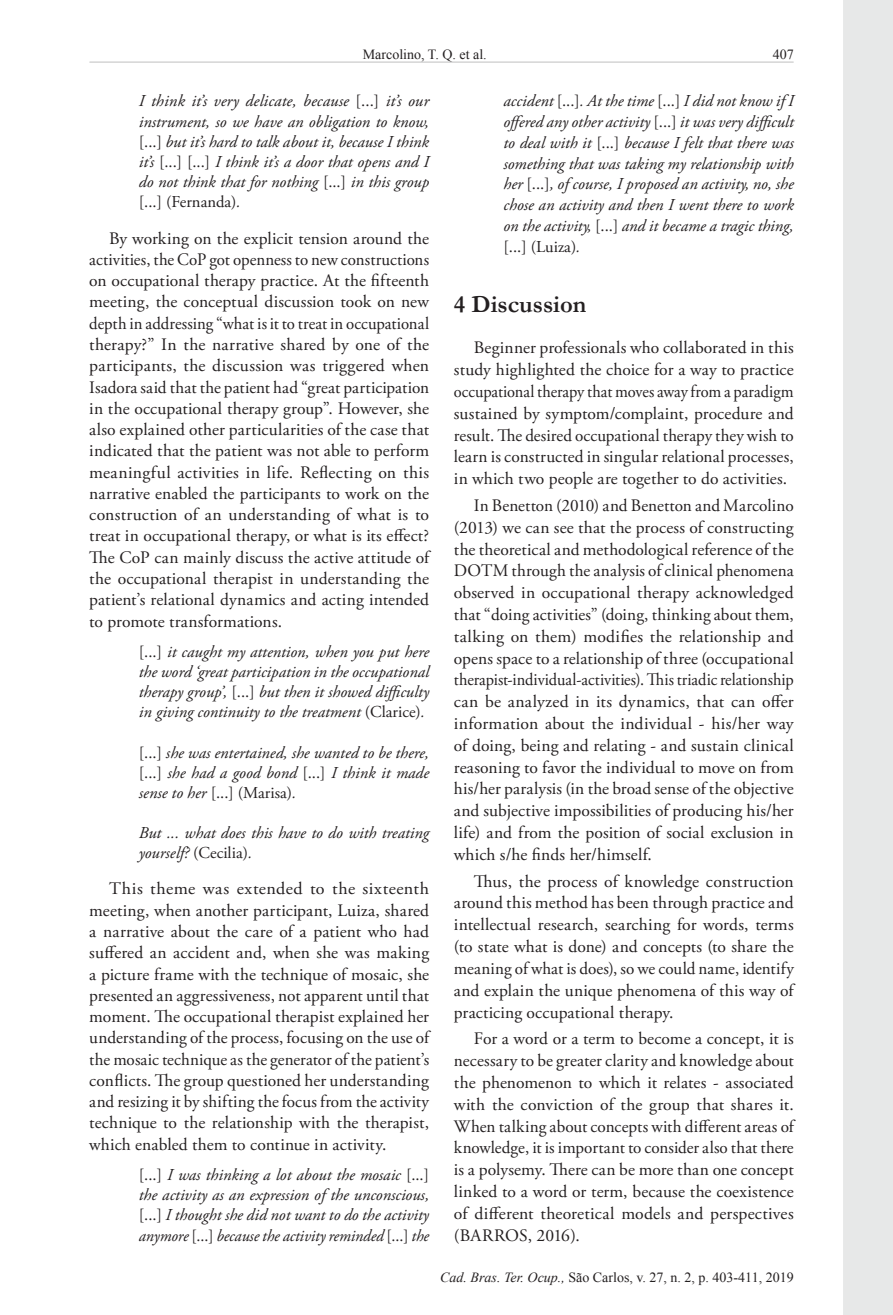
<style>
.page{position:relative;width:893px;height:1315px;background:#fff}
.page>*{position:absolute;margin:0;border:0;box-sizing:border-box;transform-origin:0 0}
.Heading1{font:700 24.5px "Garamond";color:#231f20}
.Paragraph{font:17.5px/21.9px "Adobe Garamond Pro";letter-spacing:.005em;color:#231f20;text-align:justify}
.BlockQuote-Italico{font:italic 16.62px/20.3px "Adobe Garamond Pro";color:#231f20;text-align:justify}
.t1{font:14px "Times New Roman";color:#231f20}
.s1{font-style:normal}
.s2{font-style:italic}
</style>
<div class="page">
<div style="left:843px;top:0;width:50px;height:1315px;background:#e7e8e8"></div>
<hr style="left:90px;top:62px;width:703px;height:1px;background:#c0c0c0">
<p class="t1" style="left:363px;top:45px;width:125px">Marcolino, T. Q. et al.</p>
<p class="BlockQuote-Italico" style="left:139px;top:91px;width:292px">I think it’s very delicate, because <span class="s1">[...]</span> it’s our instrument, so we have an obligation to know, <span class="s1">[...]</span> but it’s hard to talk about it, because I think it’s <span class="s1">[...] [...]</span> I think it’s a door that opens and I do not think that for nothing <span class="s1">[...]</span> in this group <span class="s1">[...] (Fernanda)</span>.</p>
<p class="Paragraph" style="left:89px;top:228px;width:341px;line-height:21.3px;text-indent:20px">By working on the explicit tension around the activities, the CoP got openness to new constructions on occupational therapy practice. At the fifteenth meeting, the conceptual discussion took on new depth in addressing “what is it to treat in occupational therapy?” In the narrative shared by one of the participants, the discussion was triggered when Isadora said that the patient had “great participation in the occupational therapy group”. However, she also explained other particularities of the case that indicated that the patient was not able to perform meaningful activities in life. Reflecting on this narrative enabled the participants to work on the construction of an understanding of what is to treat in occupational therapy, or what is its effect?<br>The CoP can mainly discuss the active attitude of the occupational therapist in understanding the patient’s relational dynamics and acting intended to promote transformations.</p>
<p class="BlockQuote-Italico" style="left:139px;top:642px;width:292px"><span class="s1">[...]</span> it caught my attention, when you put here the word ‘great participation in the occupational therapy group’, <span class="s1">[...]</span> but then it showed difficulty in giving continuity to the treatment <span class="s1">(Clarice)</span>.</p>
<p class="BlockQuote-Italico" style="left:139px;top:742px;width:292px"><span class="s1">[...]</span> she was entertained, she wanted to be there, <span class="s1">[...]</span> she had a good bond <span class="s1">[...]</span> I think it made sense to her <span class="s1">[...] (Marisa)</span>.</p>
<p class="BlockQuote-Italico" style="left:139px;top:823px;width:292px">But ... what does this have to do with treating yourself? <span class="s1">(Cecilia)</span>.</p>
<p class="Paragraph" style="left:89px;top:879px;width:341px;line-height:21.3px;text-indent:20px">This theme was extended to the sixteenth meeting, when another participant, Luiza, shared a narrative about the care of a patient who had suffered an accident and, when she was making a picture frame with the technique of mosaic, she presented an aggressiveness, not apparent until that moment. The occupational therapist explained her understanding of the process, focusing on the use of the mosaic technique as the generator of the patient’s conflicts. The group questioned her understanding and resizing it by shifting the focus from the activity technique to the relationship with the therapist, which enabled them to continue in activity.</p>
<p class="BlockQuote-Italico" style="left:139px;top:1165px;width:292px"><span class="s1">[...]</span> I was thinking a lot about the mosaic <span class="s1">[...] </span>the activity as an expression of the unconscious, <span class="s1">[...]</span> I thought she did not want to do the activity anymore <span class="s1">[...]</span> because the activity reminded <span class="s1">[...]</span> the</p>
<p class="BlockQuote-Italico" style="left:504px;top:91px;width:292px;line-height:20.8px">accident <span class="s1">[...]</span>. At the time <span class="s1">[...]</span> I did not know if I offered any other activity <span class="s1">[...]</span> it was very difficult to deal with it <span class="s1">[...]</span> because I felt that there was something that was taking my relationship with her <span class="s1">[...]</span>, of course, I proposed an activity, no, she chose an activity and then I went there to work on the activity, <span class="s1">[...]</span> and it became a tragic thing, <span class="s1">[...] (Luiza)</span>.</p>
<p class="Heading1" style="left:454px;top:287px;width:134px">4 Discussion</p>
<p class="Paragraph" style="left:454px;top:337px;width:341px;text-indent:20px">Beginner professionals who collaborated in this study highlighted the choice for a way to practice occupational therapy that moves away from a paradigm sustained by symptom/complaint, procedure and result. The desired occupational therapy they wish to learn is constructed in singular relational processes, in which two people are together to do activities.</p>
<p class="Paragraph" style="left:454px;top:495px;width:341px;text-indent:20px">In Benetton (2010) and Benetton and Marcolino (2013) we can see that the process of constructing the theoretical and methodological reference of the DOTM through the analysis of clinical phenomena observed in occupational therapy acknowledged that “doing activities” (doing, thinking about them, talking on them) modifies the relationship and opens space to a relationship of three (occupational therapist-individual-activities). This triadic relationship can be analyzed in its dynamics, that can offer information about the individual - his/her way of doing, being and relating - and sustain clinical reasoning to favor the individual to move on from his/her paralysis (in the broad sense of the objective and subjective impossibilities of producing his/her life) and from the position of social exclusion in which s/he finds her/himself.</p>
<p class="Paragraph" style="left:454px;top:870px;width:341px;text-indent:20px">Thus, the process of knowledge construction around this method has been through practice and intellectual research, searching for words, terms (to state what is done) and concepts (to share the meaning of what is does), so we could name, identify and explain the unique phenomena of this way of practicing occupational therapy.</p>
<p class="Paragraph" style="left:454px;top:1028px;width:341px;text-indent:20px">For a word or a term to become a concept, it is necessary to be greater clarity and knowledge about the phenomenon to which it relates - associated with the conviction of the group that shares it.<br>When talking about concepts with different areas of knowledge, it is important to consider also that there is a polysemy. There can be more than one concept linked to a word or term, because the coexistence of different theoretical models and perspectives (BARROS, 2016).</p>
<p class="t1" style="left:440px;top:1267px;width:355px"><span class="s2">Cad. Bras. Ter. Ocup.,</span> São Carlos, v. 27, n. 2, p. 403-411, 2019</p>
</div>
